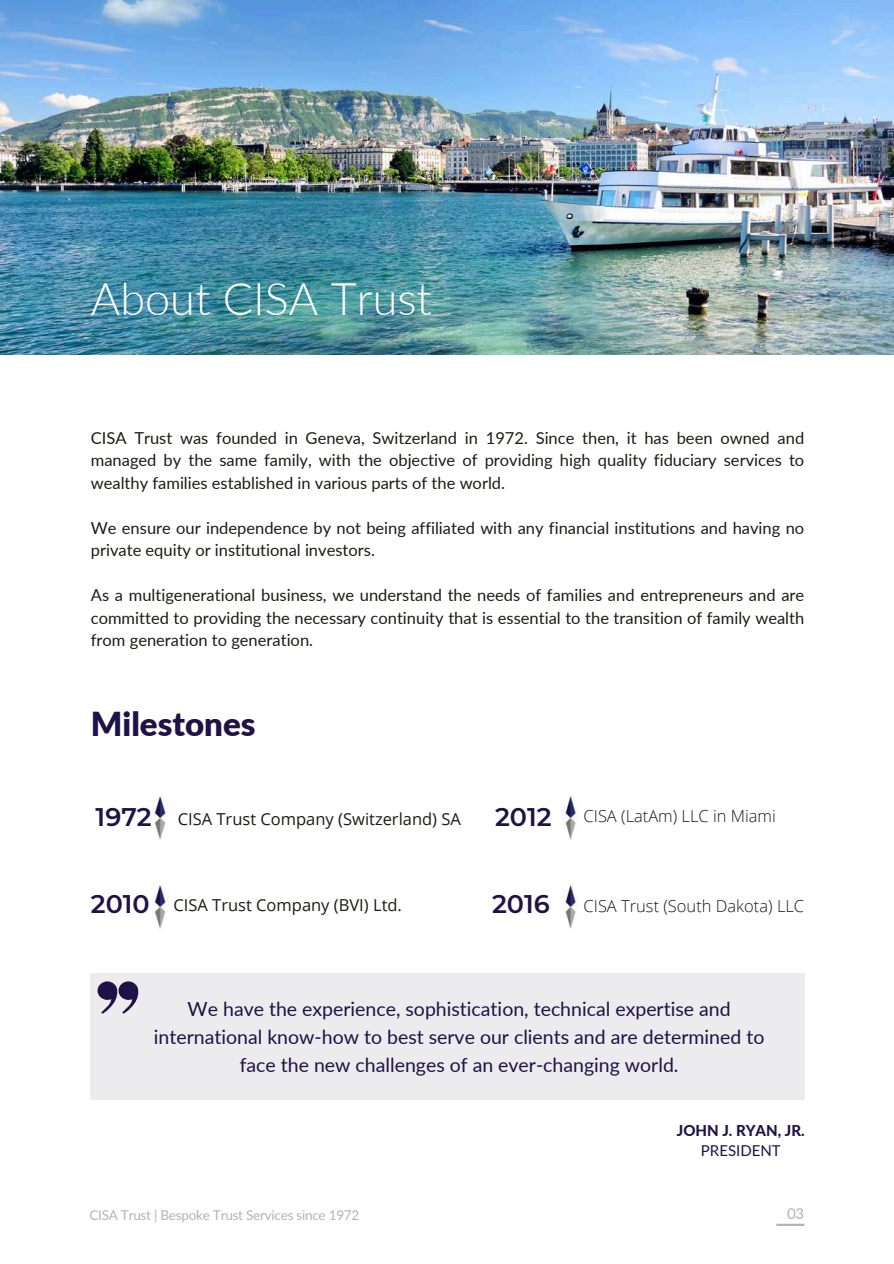
<style>
.page{position:relative;width:894px;height:1264px;background:#fff}
.page>*{position:absolute;margin:0;border:0;box-sizing:border-box;transform-origin:0 0}
.t1{font:300 45px "Lato";color:#fff}
.t2{font:900 33px "Lato";color:#1e1346}
.t3{font:600 25.5px "Montserrat";color:#1e1346}
.t4{font:19.5px/28.2px "Lato";color:#1e1346;text-align:center}
.t5{font:16.5px/22.5px "Lato";color:#201917;text-align:justify}
.t6{font:16.5px "Open Sans";color:#201917}
.t7{font:300 16.5px "Open Sans";color:#201917}
.t8{font:800 15px "Lato";color:#1e1346}
.t9{font:15px "Lato";color:#1e1346}
.t10{font:15px "Lato";color:#b4b2ba}
.t11{font:13.5px "Lato";letter-spacing:-.02em;color:#b4b2ba}
</style>
<div class="page">
<div style="left:90px;top:973px;width:714px;height:126px;background:#ecebed"></div>
<img style="left:0;top:0;width:893px;height:354px">
<img style="left:152px;top:795px;width:16px;height:44px">
<img style="left:152px;top:884px;width:16px;height:44px">
<img style="left:562px;top:795px;width:16px;height:44px">
<img style="left:562px;top:884px;width:16px;height:44px">
<svg style="left:97px;top:981px;width:42px;height:32px"></svg>
<hr style="left:776px;top:1223px;width:28px;height:2px;background:#b4b2ba">
<h1 class="t1" style="left:91px;top:271px;width:342px">About CISA Trust</h1>
<p class="t5" style="left:91px;top:426px;width:714px">CISA Trust was founded in Geneva, Switzerland in 1972. Since then, it has been owned and managed by the same family, with the objective of providing high quality fiduciary services to wealthy families established in various parts of the world.</p>
<p class="t5" style="left:91px;top:516px;width:714px">We ensure our independence by not being affiliated with any financial institutions and having no private equity or institutional investors.</p>
<p class="t5" style="left:91px;top:583px;width:714px">As a multigenerational business, we understand the needs of families and entrepreneurs and are committed to providing the necessary continuity that is essential to the transition of family wealth from generation to generation.</p>
<h2 class="t2" style="left:91px;top:703px;width:166px">Milestones</h2>
<h3 class="t3" style="left:96px;top:801px;width:58px">1972</h3>
<p class="t6" style="left:178px;top:807px;width:285px">CISA Trust Company (Switzerland) SA</p>
<h3 class="t3" style="left:495px;top:801px;width:58px">2012</h3>
<p class="t7" style="left:583px;top:804px;width:194px">CISA (LatAm) LLC in Miami</p>
<h3 class="t3" style="left:91px;top:888px;width:60px">2010</h3>
<p class="t6" style="left:173px;top:893px;width:230px">CISA Trust Company (BVI) Ltd.</p>
<h3 class="t3" style="left:492px;top:888px;width:59px">2016</h3>
<p class="t7" style="left:583px;top:894px;width:222px">CISA Trust (South Dakota) LLC</p>
<p class="t4" style="left:154px;top:994px;width:611px">We have the experience, sophistication, technical expertise and international know-how to best serve our clients and are determined to face the new challenges of an ever-changing world.</p>
<p class="t8" style="left:676px;top:1120px;width:129px">JOHN J. RYAN, JR.</p>
<p class="t9" style="left:700px;top:1141px;width:81px">PRESIDENT</p>
<p class="t11" style="left:89px;top:1206px;width:271px">CISA Trust | Bespoke Trust Services since 1972</p>
<p class="t10" style="left:787px;top:1203px;width:19px">03</p>
</div>
